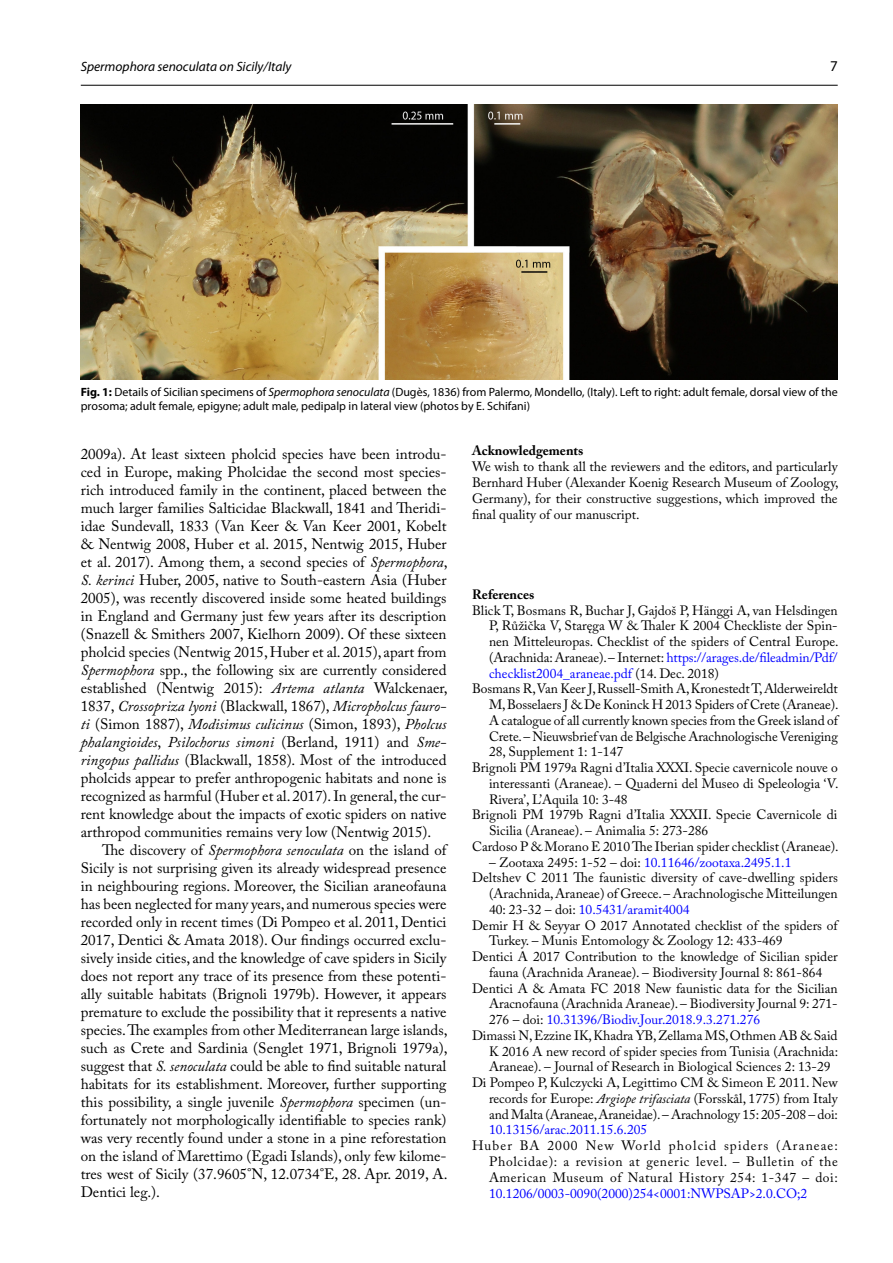
<style>
.page{position:relative;width:893px;height:1263px;background:#fff}
.page>*{position:absolute;margin:0;border:0;box-sizing:border-box;transform-origin:0 0}
.t1{font:15px/18px "Adobe Caslon Pro";color:#000;text-align:justify}
.t2{font:15px "Myriad Pro";color:#000}
.t3{font:13.5px/15.8px "Adobe Caslon Pro";color:#000;text-align:justify}
.t4{font:13.5px "Adobe Caslon Pro";color:#00f}
.t5{font:italic 13.5px "Myriad Pro";color:#000}
.t6{font:700 13.5px "Adobe Caslon Pro";color:#000}
.t7{font:12px/14.2px "Myriad Pro";color:#000}
.s1{font-weight:700}
.s2{font-style:italic}
.s3{color:#000}
</style>
<div class="page">
<hr style="left:81px;top:85px;width:757px;height:1px;background:#000">
<img style="left:81px;top:104px;width:757px;height:275px">
<p class="t5" style="left:81px;top:58px;width:212px">Spermophora senoculata on Sicily/Italy</p>
<p class="t2" style="left:830px;top:57px;width:9px">7</p>
<p class="t7" style="left:81px;top:385px;width:758px"><span class="s1">Fig. 1:</span> Details of Sicilian specimens of <span class="s2">Spermophora senoculata</span> (Dugès, 1836) from Palermo, Mondello, (Italy). Left to right: adult female, dorsal view of the prosoma; adult female, epigyne; adult male, pedipalp in lateral view (photos by E. Schifani)</p>
<p class="t1" style="left:81px;top:445px;width:368px">2009a). At least sixteen pholcid species have been introdu&shy;ced in Europe, making Pholcidae the second most species&shy;rich introduced family in the continent, placed between the much larger families Salticidae Blackwall, 1841 and Theridi&shy;idae Sundevall, 1833 (Van Keer &amp; Van Keer 2001, Kobelt &amp; Nentwig 2008, Huber et al. 2015, Nentwig 2015, Huber et al. 2017). Among them, a second species of <span class="s2">Spermophora</span>, <span class="s2">S. kerinci</span> Huber, 2005, native to South-eastern Asia (Huber 2005), was recently discovered inside some heated buildings in England and Germany just few years after its description (Snazell &amp; Smithers 2007, Kielhorn 2009). Of these sixteen pholcid species (Nentwig 2015, Huber et al. 2015), apart from <span class="s2">Spermophora</span> spp., the following six are currently considered established (Nentwig 2015): <span class="s2">Artema atlanta</span> Walckenaer, 1837, <span class="s2">Crossopriza lyoni</span> (Blackwall, 1867), <span class="s2">Micropholcus fauro&shy;ti</span> (Simon 1887), <span class="s2">Modisimus culicinus</span> (Simon, 1893), <span class="s2">Pholcus phalangioides</span>, <span class="s2">Psilochorus simoni</span> (Berland, 1911) and <span class="s2">Sme&shy;ringopus pallidus</span> (Blackwall, 1858). Most of the introduced pholcids appear to prefer anthropogenic habitats and none is recognized as harmful (Huber et al. 2017). In general, the cur&shy;rent knowledge about the impacts of exotic spiders on native arthropod communities remains very low (Nentwig 2015).</p>
<p class="t1" style="left:81px;top:841px;width:368px;text-indent:21px">The discovery of <span class="s2">Spermophora senoculata</span> on the island of Sicily is not surprising given its already widespread presence in neighbouring regions. Moreover, the Sicilian araneofauna has been neglected for many years, and numerous species were recorded only in recent times (Di Pompeo et al. 2011, Dentici 2017, Dentici &amp; Amata 2018). Our findings occurred exclu&shy;sively inside cities, and the knowledge of cave spiders in Sicily does not report any trace of its presence from these potenti&shy;ally suitable habitats (Brignoli 1979b). However, it appears premature to exclude the possibility that it represents a native species. The examples from other Mediterranean large islands, such as Crete and Sardinia (Senglet 1971, Brignoli 1979a), suggest that <span class="s2">S. senoculata</span> could be able to find suitable natural habitats for its establishment. Moreover, further supporting this possibility, a single juvenile <span class="s2">Spermophora</span> specimen (un&shy;fortunately not morphologically identifiable to species rank) was very recently found under a stone in a pine reforestation on the island of Marettimo (Egadi Islands), only few kilome&shy;tres west of Sicily (37.9605°N, 12.0734°E, 28. Apr. 2019, A.<br>Dentici leg.).</p>
<p class="t6" style="left:472px;top:443px;width:113px">Acknowledgements</p>
<p class="t3" style="left:472px;top:459px;width:368px">We wish to thank all the reviewers and the editors, and particularly Bernhard Huber (Alexander Koenig Research Museum of Zoology, Germany), for their constructive suggestions, which improved the final quality of our manuscript.</p>
<p class="t6" style="left:472px;top:586px;width:64px">References</p>
<p class="t3" style="left:472px;top:602px;width:367px">Blick T, Bosmans R, Buchar J, Gajdoš P, Hänggi A, van Helsdingen</p>
<p class="t3" style="left:489px;top:618px;width:350px">P, Růžička V, Staręga W &amp; Thaler K 2004 Checkliste der Spin-</p>
<p class="t3" style="left:489px;top:633px;width:351px">nen Mitteleuropas. Checklist of the spiders of Central Europe.</p>
<p class="t4" style="left:489px;top:649px;width:350px"><span class="s3">(Arachnida: Araneae). – Internet:</span> https://arages.de/fileadmin/Pdf/</p>
<p class="t4" style="left:489px;top:665px;width:231px">checklist2004_araneae.pdf <span class="s3">(14. Dec. 2018)</span></p>
<p class="t3" style="left:472px;top:681px;width:367px">Bosmans R, Van Keer J, Russell-Smith A, Kronestedt T, Alderweireldt</p>
<p class="t3" style="left:489px;top:696px;width:351px">M, Bosselaers J &amp; De Koninck H 2013 Spiders of Crete (Araneae).</p>
<p class="t3" style="left:489px;top:712px;width:350px">A catalogue of all currently known species from the Greek island of</p>
<p class="t3" style="left:489px;top:728px;width:350px">Crete. – Nieuwsbrief van de Belgische Arachnologische Vereniging</p>
<p class="t3" style="left:489px;top:744px;width:136px">28, Supplement 1: 1-147</p>
<p class="t3" style="left:472px;top:759px;width:367px">Brignoli PM 1979a Ragni d’Italia XXXI. Specie cavernicole nouve o</p>
<p class="t3" style="left:489px;top:775px;width:351px">interessanti (Araneae). – Quaderni del Museo di Speleologia ‘V.</p>
<p class="t3" style="left:489px;top:791px;width:140px">Rivera’, L’Aquila 10: 3-48</p>
<p class="t3" style="left:472px;top:807px;width:367px">Brignoli PM 1979b Ragni d’Italia XXXII. Specie Cavernicole di</p>
<p class="t3" style="left:489px;top:822px;width:221px">Sicilia (Araneae). – Animalia 5: 273-286</p>
<p class="t3" style="left:472px;top:838px;width:368px">Cardoso P &amp; Morano E 2010 The Iberian spider checklist (Araneae).</p>
<p class="t4" style="left:489px;top:854px;width:304px"><span class="s3">– Zootaxa 2495: 1-52 – doi:</span> 10.11646/zootaxa.2495.1.1</p>
<p class="t3" style="left:472px;top:870px;width:367px">Deltshev C 2011 The faunistic diversity of cave-dwelling spiders</p>
<p class="t3" style="left:489px;top:885px;width:350px">(Arachnida, Araneae) of Greece. – Arachnologische Mitteilungen</p>
<p class="t4" style="left:489px;top:901px;width:202px"><span class="s3">40: 23-32 – doi:</span> 10.5431/aramit4004</p>
<p class="t3" style="left:472px;top:917px;width:367px">Demir H &amp; Seyyar O 2017 Annotated checklist of the spiders of</p>
<p class="t3" style="left:489px;top:933px;width:295px">Turkey. – Munis Entomology &amp; Zoology 12: 433-469</p>
<p class="t3" style="left:472px;top:949px;width:367px">Dentici A 2017 Contribution to the knowledge of Sicilian spider</p>
<p class="t3" style="left:489px;top:964px;width:335px">fauna (Arachnida Araneae). – Biodiversity Journal 8: 861-864</p>
<p class="t3" style="left:472px;top:980px;width:367px">Dentici A &amp; Amata FC 2018 New faunistic data for the Sicilian</p>
<p class="t3" style="left:489px;top:996px;width:350px">Aracnofauna (Arachnida Araneae). – Biodiversity Journal 9: 271-</p>
<p class="t4" style="left:489px;top:1012px;width:273px"><span class="s3">276 – doi:</span> 10.31396/Biodiv.Jour.2018.9.3.271.276</p>
<p class="t3" style="left:472px;top:1027px;width:367px">Dimassi N, Ezzine IK, Khadra YB, Zellama MS, Othmen AB &amp; Said</p>
<p class="t3" style="left:489px;top:1043px;width:351px">K 2016 A new record of spider species from Tunisia (Arachnida:</p>
<p class="t3" style="left:489px;top:1059px;width:343px">Araneae). – Journal of Research in Biological Sciences 2: 13-29</p>
<p class="t3" style="left:472px;top:1075px;width:367px">Di Pompeo P, Kulczycki A, Legittimo CM &amp; Simeon E 2011. New</p>
<p class="t3" style="left:489px;top:1090px;width:350px">records for Europe: <span class="s2">Argiope trifasciata</span> (Forsskål, 1775) from Italy</p>
<p class="t3" style="left:489px;top:1106px;width:351px">and Malta (Araneae, Araneidae). – Arachnology 15: 205-208 – doi:</p>
<p class="t4" style="left:489px;top:1122px;width:160px">10.13156/arac.2011.15.6.205</p>
<p class="t3" style="left:489px;top:1138px;width:350px;text-indent:-17px">Huber BA 2000 New World pholcid spiders (Araneae:<br>Pholcidae): a revision at generic level. – Bulletin of the American Museum of Natural History 254: 1-347 – doi:</p>
<p class="t4" style="left:489px;top:1185px;width:320px">10.1206/0003-0090(2000)254&lt;0001:NWPSAP&gt;2.0.CO;2</p>
</div>
